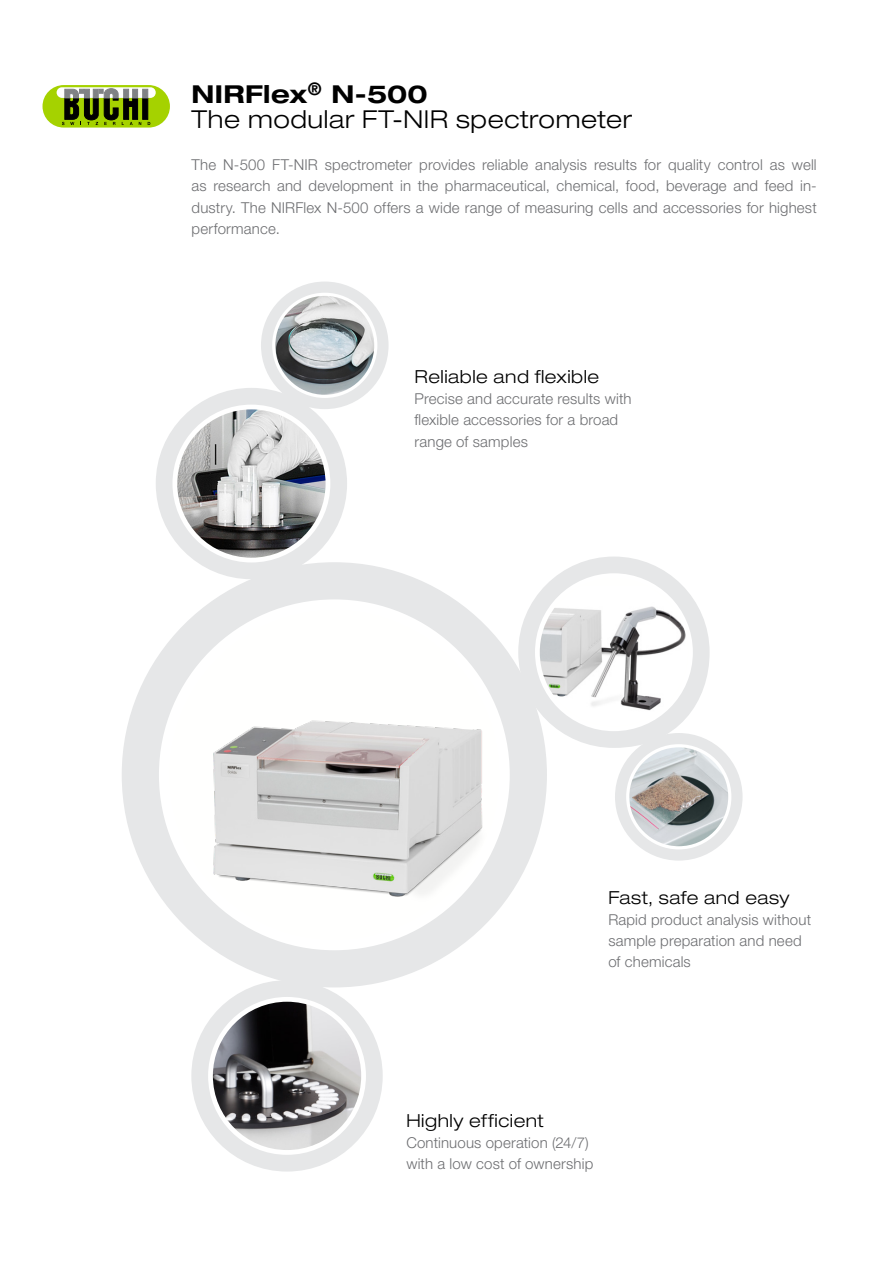
<style>
.page{position:relative;width:893px;height:1263px;background:#fff}
.page>*{position:absolute;margin:0;border:0;box-sizing:border-box;transform-origin:0 0}
.EN_Cover_Subline{font:300 expanded 24.75px "Helvetica Neue LT Std";letter-spacing:.025em;color:#000}
.EN_Cover_Headline{font:700 expanded 24.75px "Helvetica Neue LT Std";letter-spacing:.01em;color:#000}
.EN_Title{font:300 expanded 18px "Helvetica Neue LT Std";letter-spacing:.03em;color:#000}
.EN_Body_text_justifi{font:300 15px/21.3px "Helvetica Neue LT Std";letter-spacing:.01em;color:#6d6e71;text-align:justify}
.EN_Body_text_left{font:300 15px/21.3px "Helvetica Neue LT Std";letter-spacing:.01em;color:#6d6e71}
</style>
<div class="page">
<div style="left:43px;top:85px;width:127px;height:43px;background:#a5d200;border-radius:21px"></div>
<div style="left:143px;top:89px;width:5px;height:30px;background:#000;border:1px solid #000"></div>
<svg style="left:57px;top:87px;width:99px;height:11px"></svg>
<div style="left:143px;top:89px;width:5px;height:9px;background:#808285"></div>
<svg style="left:62px;top:89px;width:79px;height:36px"></svg>
<div style="left:122px;top:562px;width:425px;height:425px;background:#e6e7e8;border-radius:50%"></div>
<div style="left:159px;top:599px;width:351px;height:351px;background:#fff;border-radius:50%"></div>
<img style="left:178px;top:673px;width:321px;height:251px">
<div style="left:261px;top:282px;width:128px;height:127px;background:#e6e7e8;border-radius:50%"></div>
<div style="left:272px;top:293px;width:105px;height:105px;background:#fff;border-radius:50%"></div>
<img style="left:275px;top:296px;width:99px;height:99px;border-radius:49px">
<div style="left:156px;top:388px;width:191px;height:191px;background:#e6e7e8;border-radius:50%"></div>
<div style="left:172px;top:405px;width:158px;height:157px;background:#fff;border-radius:50%"></div>
<img style="left:177px;top:409px;width:149px;height:149px;border-radius:74px">
<div style="left:615px;top:733px;width:128px;height:127px;background:#e6e7e8;border-radius:50%"></div>
<div style="left:626px;top:744px;width:105px;height:105px;background:#fff;border-radius:50%"></div>
<img style="left:629px;top:747px;width:99px;height:99px;border-radius:49px">
<div style="left:518px;top:556px;width:192px;height:192px;background:#e6e7e8;border-radius:50%"></div>
<div style="left:535px;top:573px;width:158px;height:158px;background:#fff;border-radius:50%"></div>
<img style="left:540px;top:585px;width:148px;height:141px">
<div style="left:191px;top:980px;width:192px;height:191px;background:#e6e7e8;border-radius:50%"></div>
<div style="left:208px;top:997px;width:158px;height:158px;background:#fff;border-radius:50%"></div>
<img style="left:213px;top:1002px;width:148px;height:148px;border-radius:74px">
<p class="EN_Cover_Headline" style="left:192px;top:78px;width:238px">NIRFlex<sup>®</sup> N-500</p>
<p class="EN_Cover_Subline" style="left:192px;top:104px;width:442px">The modular FT-NIR spectrometer</p>
<p class="EN_Body_text_justifi" style="left:192px;top:154px;width:627px">The N-500 FT-NIR spectrometer provides reliable analysis results for quality control as well as research and development in the pharmaceutical, chemical, food, beverage and feed in&shy;dustry. The NIRFlex N-500 offers a wide range of measuring cells and accessories for highest performance.</p>
<p class="EN_Title" style="left:415px;top:366px;width:186px">Reliable and flexible</p>
<p class="EN_Body_text_left" style="left:415px;top:388px;width:218px">Precise and accurate results with flexible accessories for a broad range of samples</p>
<p class="EN_Title" style="left:608px;top:886px;width:183px">Fast, safe and easy</p>
<p class="EN_Body_text_left" style="left:608px;top:909px;width:204px">Rapid product analysis without sample preparation and need of chemicals</p>
<p class="EN_Title" style="left:406px;top:1110px;width:139px">Highly efficient</p>
<p class="EN_Body_text_left" style="left:406px;top:1132px;width:188px">Continuous operation (24/7) with a low cost of ownership</p>
</div>
